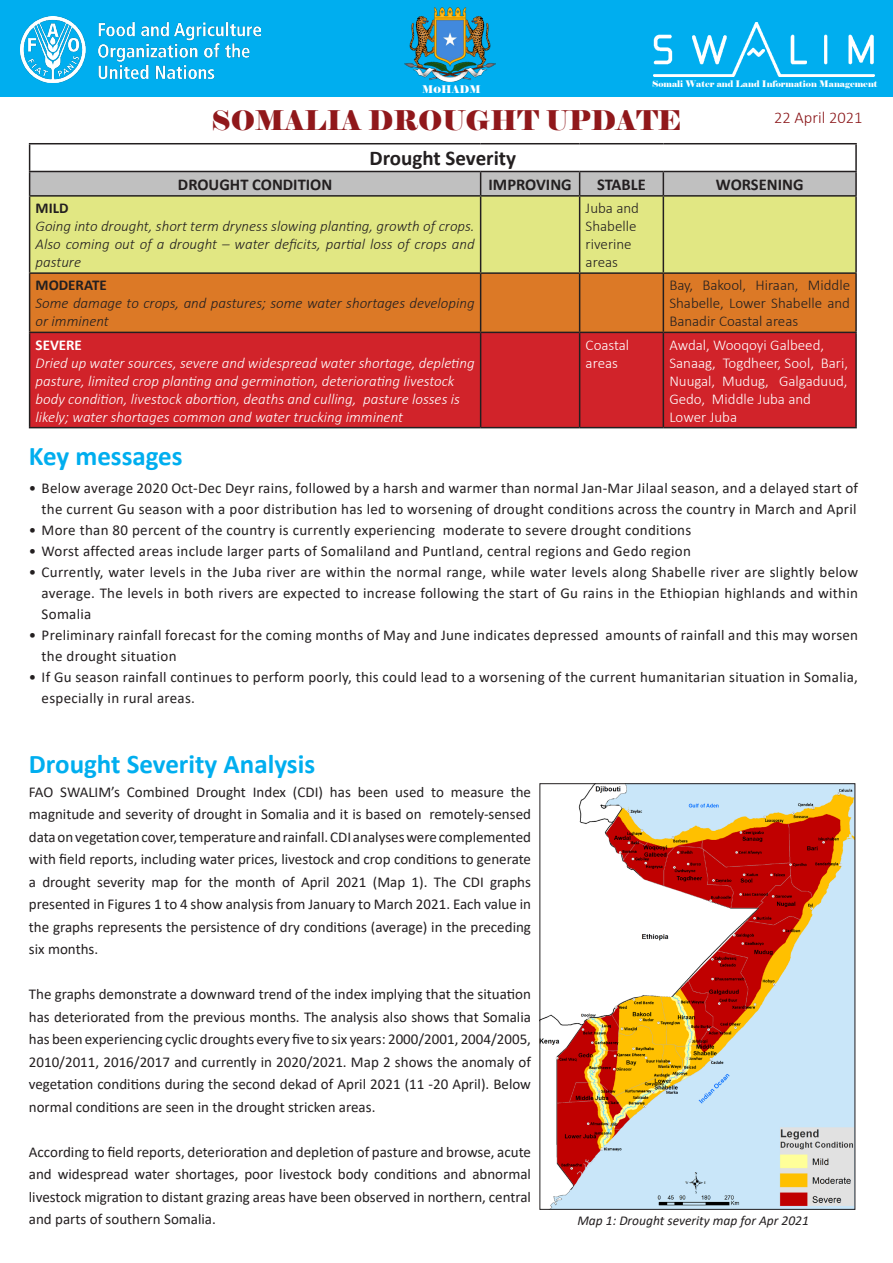
<style>
.page{position:relative;width:893px;height:1263px;background:#fff}
.page>*{position:absolute;margin:0;border:0;box-sizing:border-box;transform-origin:0 0}
.Head_2{font:700 27px "Calibri";color:#00aeef}
.News_title_flash{font:27px "Elephant";color:#90181b}
.t1{font:700 21px "Calibri";color:#231f20}
.t2{font:700 16.5px "Calibri";color:#231f20}
.t3{font:300 16.5px "Calibri";color:#8b171a}
.Body{font:15px/22.5px "Calibri";letter-spacing:.02em;color:#231f20;text-align:justify}
.t4{font:italic 300 15px/18px "Calibri";color:#fff}
.t5{font:italic 300 15px/18px "Calibri";color:#231f20;text-align:justify}
.t6{font:300 15px/18px "Calibri";color:#fff}
.t7{font:300 15px/18px "Calibri";color:#231f20}
.t8{font:700 15px "Calibri";color:#231f20}
.t9{font:700 15px "Calibri";color:#fff}
.t10{font:italic 13.5px "Calibri";color:#231f20}
.t11{font:10.5px "Elephant";color:#fff}
.t12{font:9px "Elephant";color:#fff}
.s1{font-size:13.5px}
</style>
<div class="page">
<div style="left:0;top:0;width:893px;height:97px;background:#00aeef"></div>
<img style="left:21px;top:16px;width:240px;height:67px">
<img style="left:653px;top:22px;width:222px;height:55px">
<div style="left:30px;top:197px;width:825px;height:75px;background:#e1e783"></div>
<div style="left:30px;top:274px;width:825px;height:58px;background:#dc7926"></div>
<div style="left:30px;top:333px;width:825px;height:94px;background:#d1232a"></div>
<hr style="left:29px;top:143px;width:452px;height:1px;background:#231f20">
<hr style="left:481px;top:143px;width:99px;height:1px;background:#231f20">
<hr style="left:580px;top:143px;width:83px;height:1px;background:#231f20">
<hr style="left:663px;top:143px;width:194px;height:1px;background:#231f20">
<hr style="left:855px;top:144px;width:2px;height:27px;background:#231f20">
<hr style="left:663px;top:171px;width:194px;height:1px;background:#231f20">
<svg style="left:29px;top:144px;width:827px;height:51px"></svg>
<hr style="left:855px;top:172px;width:2px;height:23px;background:#231f20">
<hr style="left:29px;top:195px;width:452px;height:2px;background:#231f20">
<hr style="left:29px;top:197px;width:1px;height:75px;background:#231f20">
<hr style="left:481px;top:195px;width:99px;height:2px;background:#231f20">
<hr style="left:480px;top:197px;width:1px;height:75px;background:#231f20">
<hr style="left:580px;top:195px;width:83px;height:2px;background:#231f20">
<hr style="left:579px;top:197px;width:1px;height:75px;background:#231f20">
<hr style="left:663px;top:195px;width:194px;height:2px;background:#231f20">
<hr style="left:663px;top:197px;width:1px;height:75px;background:#231f20">
<hr style="left:855px;top:197px;width:2px;height:75px;background:#231f20">
<hr style="left:29px;top:272px;width:452px;height:2px;background:#231f20">
<hr style="left:29px;top:274px;width:1px;height:58px;background:#231f20">
<hr style="left:481px;top:272px;width:99px;height:2px;background:#231f20">
<hr style="left:480px;top:274px;width:1px;height:58px;background:#231f20">
<hr style="left:580px;top:272px;width:83px;height:2px;background:#231f20">
<hr style="left:579px;top:274px;width:1px;height:58px;background:#231f20">
<hr style="left:663px;top:272px;width:194px;height:2px;background:#231f20">
<hr style="left:663px;top:274px;width:1px;height:58px;background:#231f20">
<hr style="left:855px;top:274px;width:2px;height:58px;background:#231f20">
<hr style="left:29px;top:332px;width:452px;height:1px;background:#231f20">
<hr style="left:29px;top:333px;width:1px;height:94px;background:#231f20">
<hr style="left:481px;top:332px;width:99px;height:1px;background:#231f20">
<hr style="left:480px;top:333px;width:1px;height:94px;background:#231f20">
<hr style="left:580px;top:332px;width:83px;height:1px;background:#231f20">
<hr style="left:579px;top:333px;width:1px;height:94px;background:#231f20">
<hr style="left:663px;top:332px;width:194px;height:1px;background:#231f20">
<hr style="left:663px;top:333px;width:1px;height:94px;background:#231f20">
<hr style="left:855px;top:333px;width:2px;height:94px;background:#231f20">
<hr style="left:29px;top:427px;width:452px;height:1px;background:#231f20">
<hr style="left:481px;top:427px;width:99px;height:1px;background:#231f20">
<hr style="left:580px;top:427px;width:83px;height:1px;background:#231f20">
<hr style="left:663px;top:427px;width:194px;height:1px;background:#231f20">
<img style="left:404px;top:8px;width:91px;height:73px">
<img style="left:541px;top:785px;width:312px;height:423px">
<div style="left:539px;top:783px;width:316px;height:427px;border:1px solid #231f20"></div>
<p class="t11" style="left:422px;top:82px;width:60px">M<span class="s1">o</span>HADM</p>
<p class="t12" style="left:652px;top:78px;width:227px">Somali Water and Land Information Management</p>
<p class="News_title_flash" style="left:212px;top:104px;width:471px">SOMALIA DROUGHT UPDATE</p>
<p class="t3" style="left:774px;top:107px;width:90px">22 April 2021</p>
<p class="t1" style="left:369px;top:144px;width:148px">Drought Severity</p>
<p class="t2" style="left:178px;top:173px;width:156px">DROUGHT CONDITION</p>
<p class="t2" style="left:489px;top:173px;width:85px">IMPROVING</p>
<p class="t2" style="left:597px;top:173px;width:50px">STABLE</p>
<p class="t2" style="left:716px;top:173px;width:89px">WORSENING</p>
<p class="t8" style="left:36px;top:198px;width:34px">MILD</p>
<p class="t5" style="left:36px;top:217px;width:441px">Going into drought, short term dryness slowing planting, growth of crops.<br>Also coming out of a drought – water deficits, partial loss of crops and pasture</p>
<p class="t8" style="left:36px;top:275px;width:73px">MODERATE</p>
<p class="t5" style="left:36px;top:294px;width:441px">Some damage to crops, and pastures; some water shortages developing or imminent</p>
<p class="t9" style="left:36px;top:334px;width:48px">SEVERE</p>
<p class="t4" style="left:36px;top:353px;width:441px">Dried up water sources, severe and widespread water shortage, depleting pasture, limited crop planting and germination, deteriorating livestock body condition, livestock abortion, deaths and culling, pasture losses is likely; water shortages common and water trucking imminent</p>
<p class="Head_2" style="left:29px;top:437px;width:155px">Key messages</p>
<p class="t7" style="left:586px;top:199px;width:55px">Juba and<br>Shabelle riverine areas</p>
<p class="t7" style="left:669px;top:276px;width:182px;text-align:justify">Bay, Bakool, Hiraan, Middle Shabelle, Lower Shabelle and Banadir Coastal areas</p>
<p class="t6" style="left:586px;top:335px;width:45px">Coastal areas</p>
<p class="t6" style="left:669px;top:335px;width:180px">Awdal, Wooqoyi Galbeed,<br>Sanaag, Togdheer, Sool, Bari,<br>Nuugal, Mudug, Galgaduud,<br>Gedo, Middle Juba and<br>Lower Juba</p>
<p class="Body" style="left:29px;top:477px;width:831px;line-height:21px;text-align:right">• Below average 2020 Oct-Dec Deyr rains, followed by a harsh and warmer than normal Jan-Mar Jilaal season, and a delayed start of the current Gu season with a poor distribution has led to worsening of drought conditions across the country in March and April</p>
<p class="Body" style="left:29px;top:518px;width:664px">• More than 80 percent of the country is currently experiencing moderate to severe drought conditions</p>
<p class="Body" style="left:29px;top:539px;width:664px">• Worst affected areas include larger parts of Somaliland and Puntland, central regions and Gedo region</p>
<p class="Body" style="left:42px;top:561px;width:818px;line-height:21px;text-indent:-13px">• Currently, water levels in the Juba river are within the normal range, while water levels along Shabelle river are slightly below average. The levels in both rivers are expected to increase following the start of Gu rains in the Ethiopian highlands and within Somalia</p>
<p class="Body" style="left:42px;top:624px;width:818px;line-height:21px;text-indent:-13px">• Preliminary rainfall forecast for the coming months of May and June indicates depressed amounts of rainfall and this may worsen the drought situation</p>
<p class="Body" style="left:42px;top:666px;width:818px;line-height:21px;text-indent:-13px">• If Gu season rainfall continues to perform poorly, this could lead to a worsening of the current humanitarian situation in Somalia, especially in rural areas.</p>
<p class="Head_2" style="left:29px;top:745px;width:288px">Drought Severity Analysis</p>
<p class="Body" style="left:29px;top:780px;width:504px">FAO SWALIM’s Combined Drought Index (CDI) has been used to measure the magnitude and severity of drought in Somalia and it is based on remotely-sensed data on vegetation cover, temperature and rainfall. CDI analyses were complemented with field reports, including water prices, livestock and crop conditions to generate a drought severity map for the month of April 2021 (Map 1). The CDI graphs presented in Figures 1 to 4 show analysis from January to March 2021. Each value in the graphs represents the persistence of dry conditions (average) in the preceding six months.</p>
<p class="Body" style="left:29px;top:983px;width:504px">The graphs demonstrate a downward trend of the index implying that the situation has deteriorated from the previous months. The analysis also shows that Somalia has been experiencing cyclic droughts every five to six years: 2000/2001, 2004/2005, 2010/2011, 2016/2017 and currently in 2020/2021. Map 2 shows the anomaly of vegetation conditions during the second dekad of April 2021 (11 -20 April). Below normal conditions are seen in the drought stricken areas.</p>
<p class="Body" style="left:29px;top:1140px;width:504px">According to field reports, deterioration and depletion of pasture and browse, acute and widespread water shortages, poor livestock body conditions and abnormal livestock migration to distant grazing areas have been observed in northern, central and parts of southern Somalia.</p>
<p class="t10" style="left:577px;top:1211px;width:233px">Map 1: Drought severity map for Apr 2021</p>
</div>
